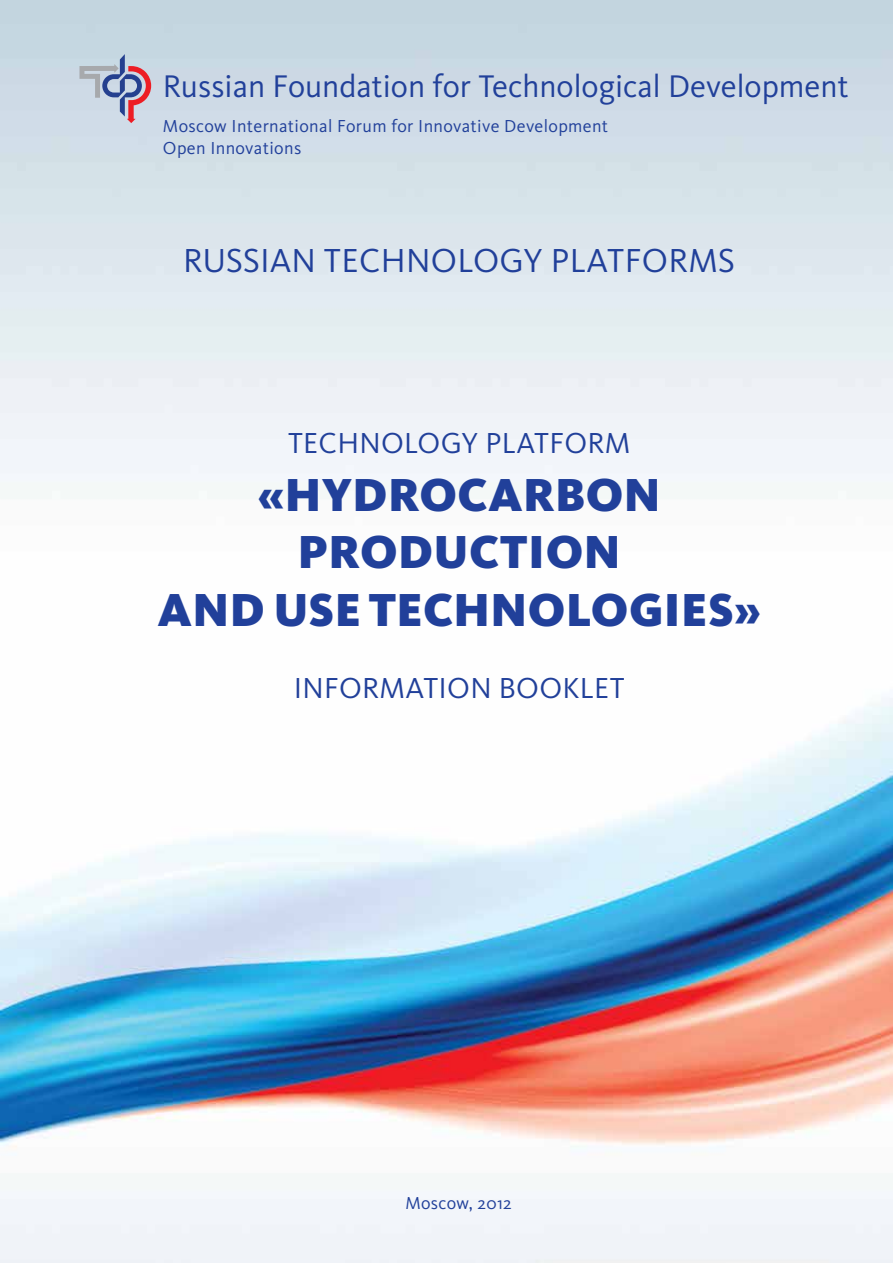
<style>
.page{position:relative;width:893px;height:1263px;background:#fff}
.page>*{position:absolute;margin:0;border:0;box-sizing:border-box;transform-origin:0 0}
.t1{font:900 48px/57.8px "Kievit Pro";letter-spacing:.01em;color:#21409a;text-align:center}
.t2{font:34.5px "Kievit Pro";letter-spacing:.01em;color:#21409a}
.t3{font:32.4px "Kievit Pro";color:#21409a}
.t4{font:30px "Kievit Pro";letter-spacing:.01em;color:#21409a}
.t5{font:18px/21.6px "Kievit Pro";letter-spacing:.02em;color:#21409a}
.s1{font-weight:800;font-size:48.3px}
</style>
<div class="page">
<img style="left:0;top:0;width:893px;height:1263px">
<svg style="left:79px;top:54px;width:72px;height:69px;background:#b6b2c5"></svg>
<h3 class="t3" style="left:163px;top:67px;width:687px">Russian Foundation for Technological Development</h3>
<p class="t5" style="left:163px;top:115px;width:447px">Moscow International Forum for Innovative Development<br>Open Innovations</p>
<h2 class="t2" style="left:183px;top:239px;width:553px">RUSSIAN Technology PlatformS</h2>
<h3 class="t4" style="left:288px;top:425px;width:344px">Technology Platform</h3>
<h1 class="t1" style="left:157px;top:465px;width:605px"><span class="s1">«</span>HYDROCARBON<br>PRODUCTION<br>AND USE TECH NOLOGIES<span class="s1">»</span></h1>
<h3 class="t4" style="left:294px;top:670px;width:332px">i nformati on boOklet</h3>
<p class="t5" style="left:405px;top:1192px;width:108px">Moscow, 2012</p>
</div>
